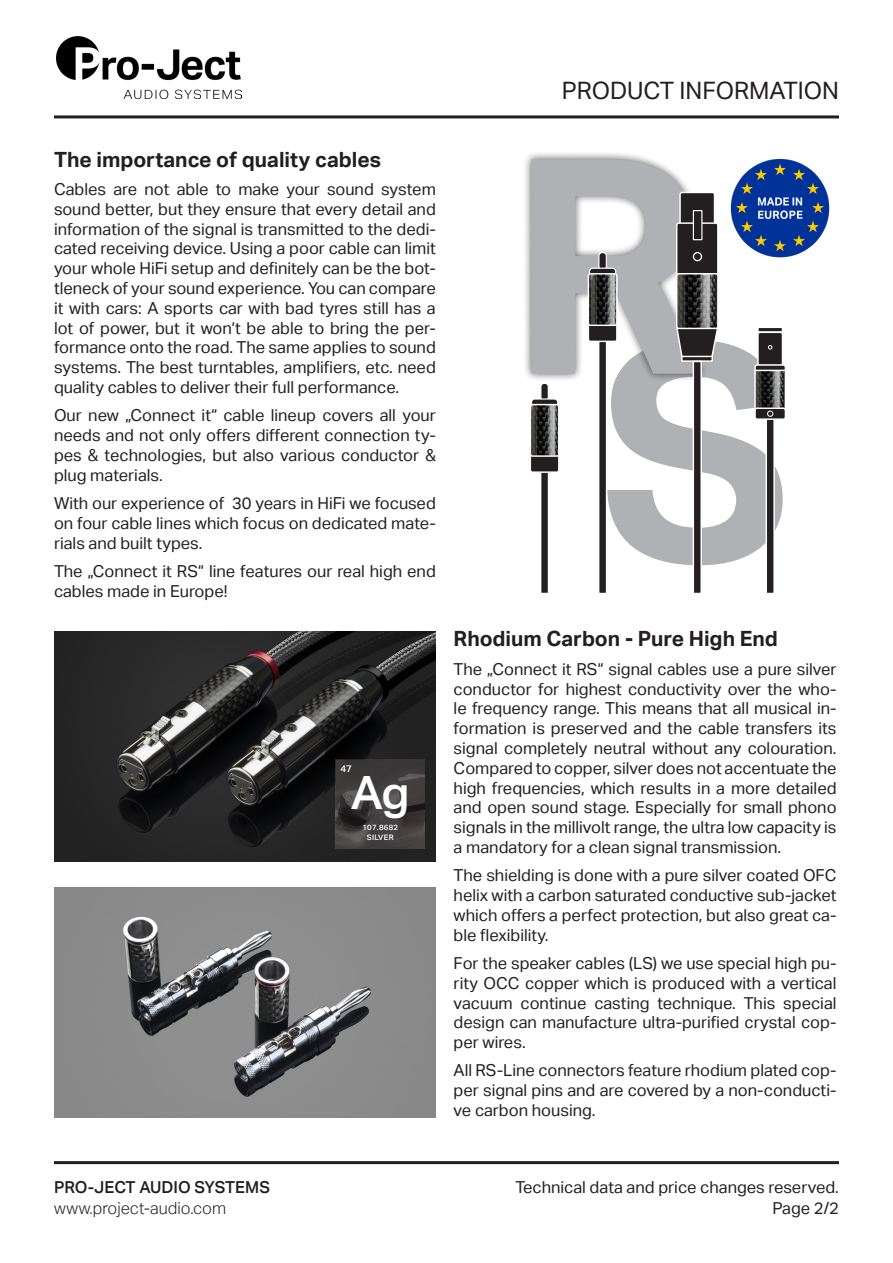
<style>
.page{position:relative;width:893px;height:1263px;background:#fff}
.page>*{position:absolute;margin:0;border:0;box-sizing:border-box;transform-origin:0 0}
.t1{font:700 300px "Aktiv Grotesk Trial";color:#b0b1b5}
.t2{font:500 45.9px "Aktiv Grotesk Trial";color:#fff}
.t3{font:24px "Aktiv Grotesk Trial";color:#231f20}
.t4{font:700 21px "Aktiv Grotesk Trial";color:#231f20}
.t5{font:16.5px/19.8px "Aktiv Grotesk Trial";color:#231f20;text-align:justify}
.t6{font:300 16.5px "Aktiv Grotesk Trial";color:#231f20}
.t7{font:500 16.5px "Aktiv Grotesk Trial";color:#231f20}
.t8{font:500 9.6px "Aktiv Grotesk Trial";color:#fff}
.t9{font:500 7.5px "Aktiv Grotesk Trial";letter-spacing:.04em;color:#fff}
</style>
<div class="page">
<img style="left:57px;top:36px;width:184px;height:63px">
<hr style="left:54px;top:115px;width:785px;height:3px;background:#231f20">
<hr style="left:54px;top:1161px;width:785px;height:3px;background:#231f20">
<img style="left:54px;top:631px;width:381px;height:230px">
<div style="left:522px;top:150px;width:188px;height:232px;background:#231f20;opacity:.75"></div>
<div style="left:758px;top:327px;width:24px;height:5px;background:#231f20"></div>
<div style="left:757px;top:327px;width:26px;height:6px;border:1px solid #fff"></div>
<div style="left:758px;top:332px;width:24px;height:33px;background:#231f20;border-radius:2px"></div>
<div style="left:757px;top:332px;width:26px;height:34px;border:1px solid #fff;border-radius:2px"></div>
<svg style="left:755px;top:365px;width:30px;height:10px"></svg>
<div style="left:754px;top:364px;width:32px;height:12px;border:1px solid #fff;border-radius:2px"></div>
<div style="left:766px;top:419px;width:8px;height:174px;background:#231f20"></div>
<div style="left:766px;top:418px;width:9px;height:176px;border:1px solid #fff"></div>
<img style="left:756px;top:372px;width:28px;height:35px">
<div style="left:754px;top:370px;width:32px;height:39px;border:1px solid #fff"></div>
<svg style="left:768px;top:345px;width:4px;height:4px"></svg>
<div style="left:755px;top:408px;width:30px;height:11px;background:#231f20;border-radius:2px"></div>
<div style="left:754px;top:407px;width:32px;height:13px;border:1px solid #fff;border-radius:2px"></div>
<svg style="left:767px;top:411px;width:6px;height:6px"></svg>
<div style="left:599px;top:340px;width:7px;height:253px;background:#231f20"></div>
<div style="left:598px;top:339px;width:9px;height:255px;border:1px solid #fff"></div>
<div style="left:588px;top:320px;width:29px;height:21px;background:#231f20;border-radius:2px"></div>
<div style="left:588px;top:319px;width:30px;height:23px;border:1px solid #fff;border-radius:2px"></div>
<div style="left:599px;top:253px;width:7px;height:17px;background:#231f20;border-radius:3px"></div>
<div style="left:598px;top:252px;width:9px;height:19px;border:1px solid #fff;border-radius:3px"></div>
<div style="left:589px;top:268px;width:27px;height:8px;background:#231f20;border-radius:3px"></div>
<div style="left:589px;top:268px;width:27px;height:8px;border:1px solid #fff;border-radius:3px"></div>
<svg style="left:590px;top:275px;width:26px;height:49px"></svg>
<div style="left:588px;top:273px;width:30px;height:53px;border:1px solid #fff;border-radius:2px"></div>
<div style="left:682px;top:352px;width:30px;height:9px;background:#231f20"></div>
<div style="left:681px;top:351px;width:32px;height:11px;border:1px solid #fff"></div>
<svg style="left:676px;top:328px;width:41px;height:30px"></svg>
<div style="left:680px;top:192px;width:34px;height:37px;background:#231f20;border-radius:2px"></div>
<div style="left:679px;top:192px;width:36px;height:38px;border:1px solid #fff;border-radius:2px"></div>
<div style="left:677px;top:223px;width:41px;height:54px;background:#231f20;border-radius:2px"></div>
<div style="left:676px;top:222px;width:43px;height:56px;border:1px solid #fff;border-radius:2px"></div>
<div style="left:693px;top:252px;width:9px;height:9px;border:1px solid #fff;border-radius:50%"></div>
<div style="left:693px;top:211px;width:9px;height:29px;background:#231f20"></div>
<div style="left:693px;top:210px;width:9px;height:30px;border:1px solid #fff"></div>
<div style="left:693px;top:361px;width:8px;height:232px;background:#231f20"></div>
<div style="left:693px;top:361px;width:9px;height:233px;border:1px solid #fff"></div>
<img style="left:678px;top:275px;width:39px;height:52px">
<div style="left:676px;top:273px;width:43px;height:56px;border:1px solid #fff;border-radius:2px"></div>
<div style="left:541px;top:471px;width:7px;height:122px;background:#231f20"></div>
<div style="left:540px;top:470px;width:9px;height:124px;border:1px solid #fff"></div>
<div style="left:530px;top:450px;width:29px;height:22px;background:#231f20;border-radius:2px"></div>
<div style="left:530px;top:450px;width:30px;height:23px;border:1px solid #fff;border-radius:2px"></div>
<div style="left:541px;top:383px;width:7px;height:18px;background:#231f20;border-radius:3px"></div>
<div style="left:540px;top:383px;width:9px;height:18px;border:1px solid #fff;border-radius:3px"></div>
<svg style="left:531px;top:399px;width:27px;height:7px"></svg>
<div style="left:531px;top:398px;width:27px;height:9px;border:1px solid #fff;border-radius:3px"></div>
<svg style="left:532px;top:406px;width:26px;height:49px"></svg>
<div style="left:530px;top:404px;width:30px;height:53px;border:1px solid #fff;border-radius:2px"></div>
<img style="left:730px;top:158px;width:100px;height:100px">
<img style="left:336px;top:760px;width:88px;height:89px">
<img style="left:54px;top:888px;width:382px;height:229px">
<h3 class="t3" style="left:562px;top:77px;width:279px">PRODUCT INFORMATION</h3>
<p class="t4" style="left:54px;top:147px;width:329px">The importance of quality cables</p>
<p class="t5" style="left:54px;top:179px;width:383px">Cables are not able to make your sound system sound better, but they ensure that every detail and information of the signal is transmitted to the dedi&shy;cated receiving device. Using a poor cable can limit your whole HiFi setup and definitely can be the bot&shy;tleneck of your sound experience. You can compare it with cars: A sports car with bad tyres still has a lot of power, but it won‘t be able to bring the per&shy;formance onto the road. The same applies to sound systems. The best turntables, amplifiers, etc. need quality cables to deliver their full performance.</p>
<p class="t5" style="left:54px;top:406px;width:383px">Our new „Connect it“ cable lineup covers all your needs and not only offers different connection ty&shy;pes &amp; technologies, but also various conductor &amp; plug materials.</p>
<p class="t5" style="left:54px;top:493px;width:383px">With our experience of 30 years in HiFi we focused on four cable lines which focus on dedicated mate&shy;rials and built types.</p>
<p class="t5" style="left:54px;top:561px;width:383px">The „Connect it RS“ line features our real high end cables made in Europe!</p>
<p class="t8" style="left:340px;top:763px;width:13px">47</p>
<p class="t2" style="left:351px;top:766px;width:60px">Ag</p>
<p class="t9" style="left:362px;top:823px;width:37px">107.8682</p>
<p class="t9" style="left:367px;top:833px;width:28px">SILVER</p>
<p class="t1" style="left:509px;top:95px;width:197px">R</p>
<p class="t1" style="left:599px;top:281px;width:195px">S</p>
<p class="t4" style="left:454px;top:627px;width:326px">Rhodium Carbon - Pure High End</p>
<p class="t5" style="left:454px;top:659px;width:384px">The „Connect it RS“ signal cables use a pure silver conductor for highest conductivity over the who&shy;le frequency range. This means that all musical in&shy;formation is preserved and the cable transfers its signal completely neutral without any colouration.<br>Compared to copper, silver does not accentuate the high frequencies, which results in a more detailed and open sound stage. Especially for small phono signals in the millivolt range, the ultra low capacity is a mandatory for a clean signal transmission.</p>
<p class="t5" style="left:454px;top:866px;width:384px">The shielding is done with a pure silver coated OFC helix with a carbon saturated conductive sub-jacket which offers a perfect protection, but also great ca&shy;ble flexibility.</p>
<p class="t5" style="left:454px;top:953px;width:384px">For the speaker cables (LS) we use special high pu&shy;rity OCC copper which is produced with a vertical vacuum continue casting technique. This special design can manufacture ultra-purified crystal cop&shy;per wires.</p>
<p class="t5" style="left:454px;top:1061px;width:384px">All RS-Line connectors feature rhodium plated cop&shy;per signal pins and are covered by a non-conducti&shy;ve carbon housing.</p>
<p class="t7" style="left:54px;top:1178px;width:217px">PRO-JECT AUDIO SYSTEMS</p>
<p class="t6" style="left:54px;top:1199px;width:174px">www.project-audio.com</p>
<p class="t5" style="left:515px;top:1177px;width:325px;line-height:21px;text-align:right">Technical data and price changes reserved.<br>Page 2/2</p>
</div>
